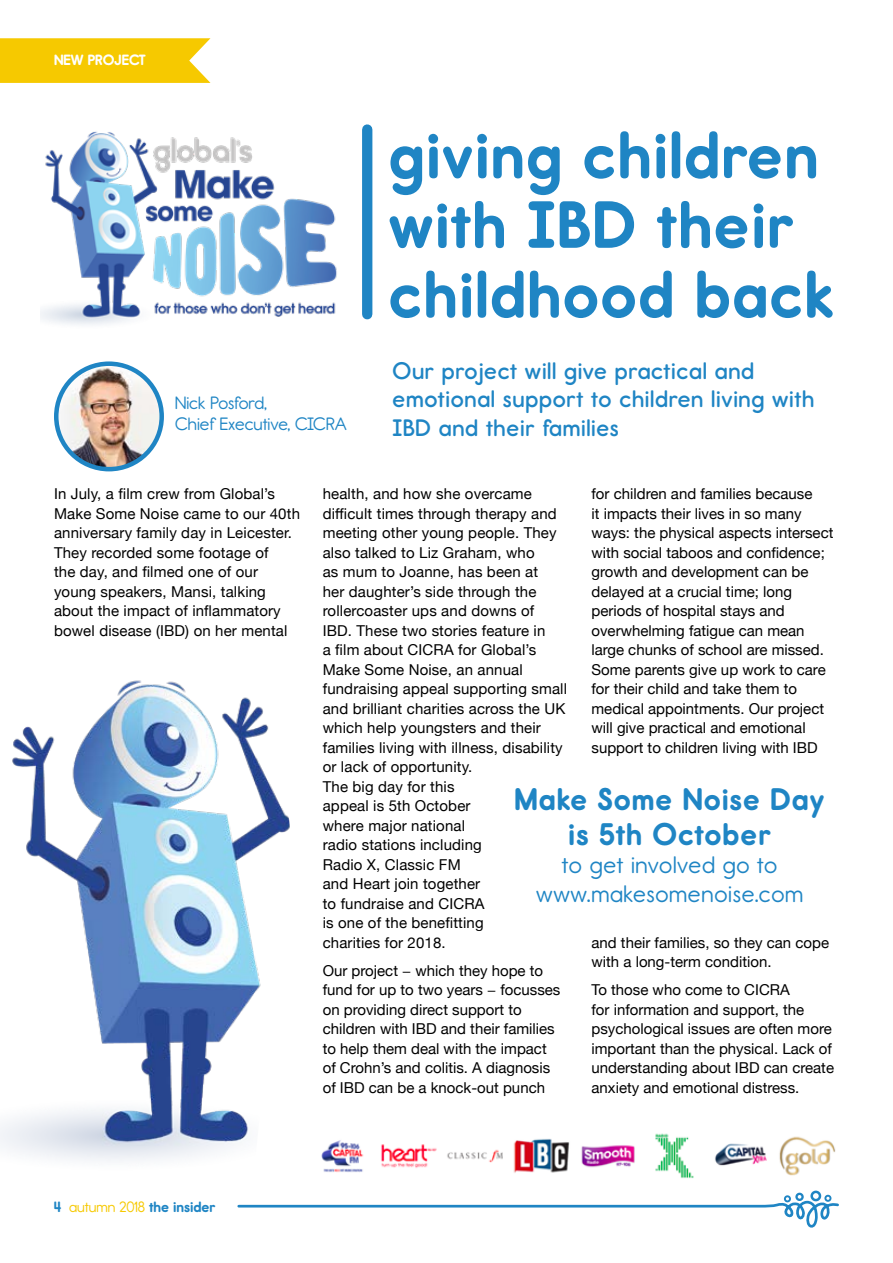
<style>
.page{position:relative;width:893px;height:1263px;background:#fff}
.page>*{position:absolute;margin:0;border:0;box-sizing:border-box;transform-origin:0 0}
.t1{font:700 67.05px/69.6px "Report Rg";letter-spacing:.02em;color:#1f85c4}
.t2{font:700 31.5px/34.5px "Report Rg";letter-spacing:.03em;color:#1f85c4;text-align:center}
.t3{font:24px/28.5px "Report Sb";letter-spacing:.03em;color:#1f85c4}
.t4{font:24px/28.5px "Report Rg";letter-spacing:.03em;color:#1f85c4;text-align:center}
.t5{font:18px/21px "Report Rg";color:#1f85c4}
.t6{font:15px/19.5px "Helvetica Neue";color:#000}
.t7{font:700 15px "Report Rg";color:#1f85c4}
.t8{font:700 15px "Report Rg";color:#fff}
.s1{font-weight:400;color:#f6c900}
</style>
<div class="page">
<svg style="left:0;top:38px;width:210px;height:45px;background:#f6cb0d"></svg>
<svg style="left:237px;top:1199px;width:602px;height:29px"></svg>
<div style="left:784px;top:1195px;width:7px;height:7px;border:2px solid #1f85c4;border-radius:50%"></div>
<div style="left:795px;top:1193px;width:9px;height:8px;border:2px solid #1f85c4;border-radius:50%"></div>
<div style="left:810px;top:1190px;width:11px;height:11px;border:2px solid #1f85c4;border-radius:50%"></div>
<div style="left:824px;top:1195px;width:7px;height:7px;border:2px solid #1f85c4;border-radius:50%"></div>
<img style="left:56px;top:364px;width:106px;height:105px;border-radius:53px">
<div style="left:54px;top:361px;width:110px;height:110px;border:4px solid #1f85c4;border-radius:50%"></div>
<img style="left:40px;top:131px;width:297px;height:194px">
<div style="left:362px;top:130px;width:10px;height:184px;background:#1f85c4"></div>
<img style="left:0;top:680px;width:292px;height:521px">
<img style="left:321px;top:1133px;width:515px;height:46px">
<p class="t8" style="left:54px;top:51px;width:93px">NEW PROJECT</p>
<p class="t5" style="left:175px;top:392px;width:173px">Nick Posford,<br>Chief Executive, CICRA</p>
<h1 class="t1" style="left:389px;top:120px;width:448px">giving children with IBD their childhood back</h1>
<h3 class="t3" style="left:392px;top:356px;width:423px">Our project will give practical and emotional support to children living with<br>IBD and their families</h3>
<p class="t6" style="left:54px;top:485px;width:248px">In July, a film crew from Global’s<br>Make Some Noise came to our 40th anniversary family day in Leicester.<br>They recorded some footage of<br>the day, and filmed one of our young speakers, Mansi, talking about the impact of inflammatory bowel disease (IBD) on her mental</p>
<p class="t6" style="left:323px;top:485px;width:246px">health, and how she overcame difficult times through therapy and meeting other young people. They also talked to Liz Graham, who<br>as mum to Joanne, has been at<br>her daughter’s side through the rollercoaster ups and downs of<br>IBD. These two stories feature in<br>a film about CICRA for Global’s<br>Make Some Noise, an annual fundraising appeal supporting small and brilliant charities across the UK which help youngsters and their families living with illness, disability or lack of opportunity.<br>The big day for this<br>appeal is 5th October<br>where major national<br>radio stations including<br>Radio X, Classic FM<br>and Heart join together<br>to fundraise and CICRA<br>is one of the benefitting<br>charities for 2018.</p>
<p class="t6" style="left:323px;top:961px;width:239px">Our project − which they hope to fund for up to two years − focusses on providing direct support to children with IBD and their families to help them deal with the impact of Crohn’s and colitis. A diagnosis of IBD can be a knock-out punch</p>
<p class="t6" style="left:591px;top:485px;width:243px">for children and families because<br>it impacts their lives in so many ways: the physical aspects intersect with social taboos and confidence; growth and development can be delayed at a crucial time; long periods of hospital stays and overwhelming fatigue can mean large chunks of school are missed.<br>Some parents give up work to care for their child and take them to medical appointments. Our project will give practical and emotional support to children living with IBD</p>
<h2 class="t2" style="left:515px;top:782px;width:312px">Make Some Noise Day is 5th October</h2>
<h3 class="t4" style="left:536px;top:851px;width:269px">to get involved go to www.makesomenoise.com</h3>
<p class="t6" style="left:591px;top:933px;width:239px">and their families, so they can cope with a long-term condition.</p>
<p class="t6" style="left:591px;top:981px;width:244px">To those who come to CICRA<br>for information and support, the psychological issues are often more important than the physical. Lack of understanding about IBD can create anxiety and emotional distress.</p>
<p class="t7" style="left:54px;top:1197px;width:163px">4 <span class="s1">autumn 2018</span> the insider</p>
</div>
